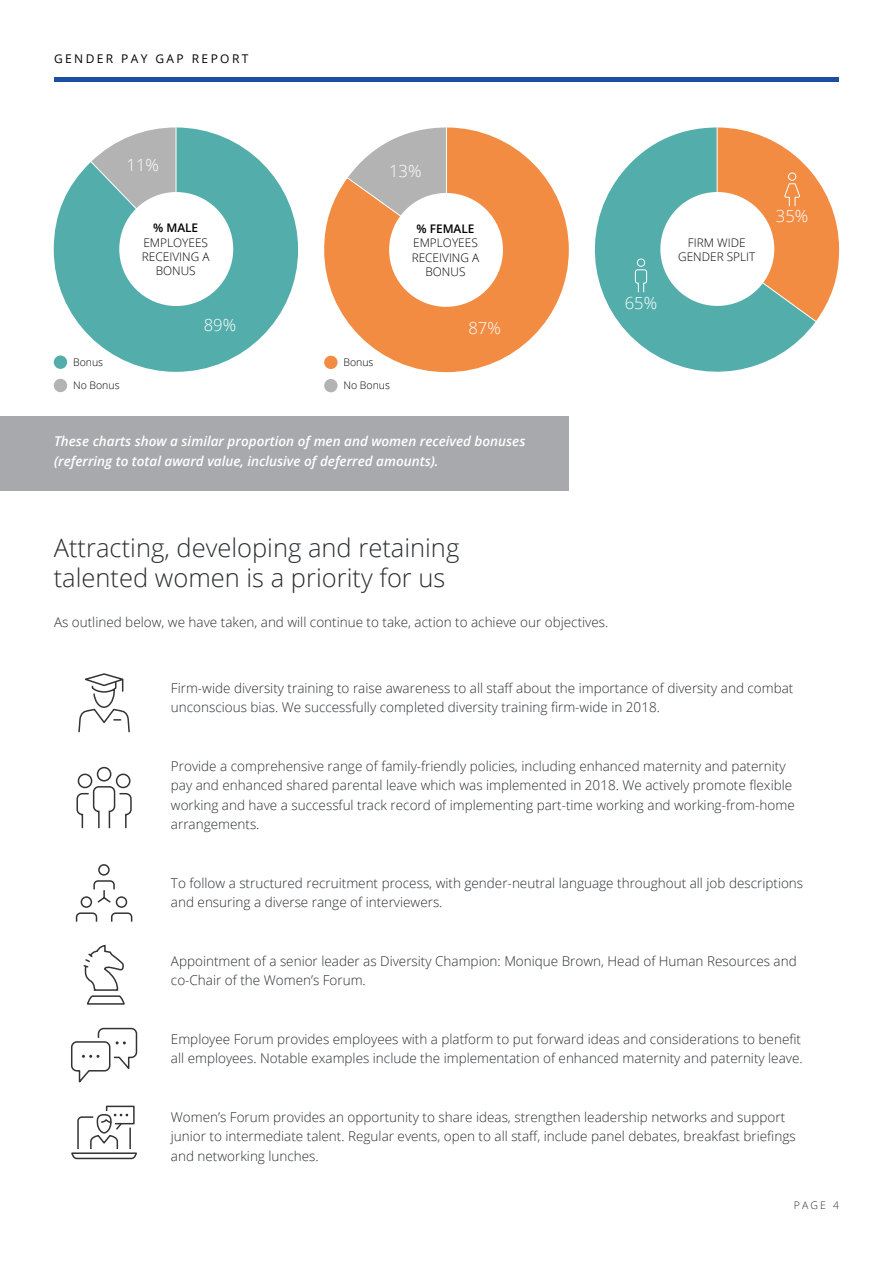
<style>
.page{position:relative;width:893px;height:1263px;background:#fff}
.page>*{position:absolute;margin:0;border:0;box-sizing:border-box;transform-origin:0 0}
.t1{font:300 25.5px/30.6px "Open Sans";color:#2b2d30}
.t2{font:300 16.65px "Open Sans";color:#fff}
.t3{font:300 13.5px/19.5px "Open Sans";color:#2b2d30}
.t4{font:italic 600 13.5px/19.5px "Open Sans";color:#fff}
.t5{font:12px "Open Sans";letter-spacing:.2em;color:#000}
.t6{font:300 11.85px/14.2px "Open Sans";color:#000;text-align:center}
.t7{font:600 11.85px "Open Sans";color:#000}
.t8{font:300 10.5px "Open Sans";color:#000}
.t9{font:300 10.5px "Open Sans";color:#2b2d30}
</style>
<div class="page">
<div style="left:0;top:416px;width:569px;height:74px;background:#a7a9ac"></div>
<hr style="left:54px;top:78px;width:785px;height:4px;background:#1c4da1">
<svg style="left:78px;top:673px;width:52px;height:60px"></svg>
<svg style="left:75px;top:864px;width:58px;height:58px"></svg>
<svg style="left:83px;top:944px;width:42px;height:61px"></svg>
<svg style="left:71px;top:1027px;width:67px;height:56px"></svg>
<svg style="left:71px;top:1105px;width:66px;height:55px"></svg>
<svg style="left:76px;top:766px;width:56px;height:63px"></svg>
<svg style="left:54px;top:127px;width:244px;height:245px;fill:#52adab"></svg>
<div style="left:119px;top:192px;width:114px;height:114px;background:#fff;border-radius:50%"></div>
<svg style="left:90px;top:127px;width:87px;height:123px"></svg>
<div style="left:54px;top:355px;width:13px;height:14px;background:#52adab;border-radius:7px"></div>
<div style="left:54px;top:379px;width:13px;height:13px;background:#b3b3b3;border-radius:7px"></div>
<svg style="left:324px;top:127px;width:245px;height:245px;fill:#f28c42"></svg>
<div style="left:389px;top:193px;width:114px;height:114px;background:#fff;border-radius:50%"></div>
<svg style="left:346px;top:127px;width:101px;height:123px"></svg>
<div style="left:324px;top:356px;width:14px;height:13px;background:#f28c42;border-radius:50%"></div>
<div style="left:324px;top:379px;width:14px;height:13px;background:#b3b3b3;border-radius:50%"></div>
<svg style="left:594px;top:159px;width:222px;height:213px;fill:#52adab"></svg>
<svg style="left:635px;top:127px;width:204px;height:195px"></svg>
<p class="t5" style="left:54px;top:51px;width:196px">GENDER PAY GAP REPORT</p>
<p class="t2" style="left:126px;top:154px;width:34px">11%</p>
<p class="t8" style="left:73px;top:355px;width:32px">Bonus</p>
<p class="t8" style="left:73px;top:378px;width:48px">No Bonus</p>
<p class="t7" style="left:153px;top:220px;width:47px">% MALE</p>
<p class="t6" style="left:142px;top:235px;width:69px">EMPLOYEES<br>RECEIVING A<br>BONUS</p>
<p class="t2" style="left:202px;top:312px;width:34px">12%</p>
<p class="t2" style="left:204px;top:314px;width:34px">89%</p>
<p class="t2" style="left:389px;top:160px;width:34px">13%</p>
<p class="t7" style="left:416px;top:221px;width:59px">% FEMALE</p>
<p class="t6" style="left:412px;top:236px;width:69px">EMPLOYEES<br>RECEIVING A<br>BONUS</p>
<p class="t8" style="left:343px;top:355px;width:32px">Bonus</p>
<p class="t8" style="left:343px;top:378px;width:48px">No Bonus</p>
<p class="t2" style="left:468px;top:316px;width:34px">87%</p>
<p class="t4" style="left:54px;top:431px;width:473px">These charts show a similar proportion of men and women received bonuses (referring to total award value, inclusive of deferred amounts).</p>
<p class="t2" style="left:625px;top:292px;width:34px">65%</p>
<p class="t6" style="left:678px;top:235px;width:79px">FIRM WIDE<br>GENDER SPLIT</p>
<p class="t2" style="left:776px;top:205px;width:34px">35%</p>
<h1 class="t1" style="left:54px;top:531px;width:407px">Attracting, developing and retaining talented women is a priority for us</h1>
<p class="t3" style="left:54px;top:612px;width:556px">As outlined below, we have taken, and will continue to take, action to achieve our objectives.</p>
<p class="t3" style="left:171px;top:678px;width:624px">Firm-wide diversity training to raise awareness to all staff about the importance of diversity and combat unconscious bias. We successfully completed diversity training firm-wide in 2018.</p>
<p class="t3" style="left:171px;top:755px;width:625px">Provide a comprehensive range of family-friendly policies, including enhanced maternity and paternity pay and enhanced shared parental leave which was implemented in 2018. We actively promote flexible working and have a successful track record of implementing part-time working and working-from-home arrangements.</p>
<p class="t3" style="left:171px;top:872px;width:634px">To follow a structured recruitment process, with gender-neutral language throughout all job descriptions and ensuring a diverse range of interviewers.</p>
<p class="t3" style="left:171px;top:950px;width:627px">Appointment of a senior leader as Diversity Champion: Monique Brown, Head of Human Resources and co-Chair of the Women’s Forum.</p>
<p class="t3" style="left:171px;top:1028px;width:633px">Employee Forum provides employees with a platform to put forward ideas and considerations to benefit all employees. Notable examples include the implementation of enhanced maternity and paternity leave.</p>
<p class="t3" style="left:171px;top:1106px;width:626px">Women’s Forum provides an opportunity to share ideas, strengthen leadership networks and support junior to intermediate talent. Regular events, open to all staff, include panel debates, breakfast briefings and networking lunches.</p>
<p class="t9" style="left:794px;top:1198px;width:47px">PAGE 4</p>
</div>
